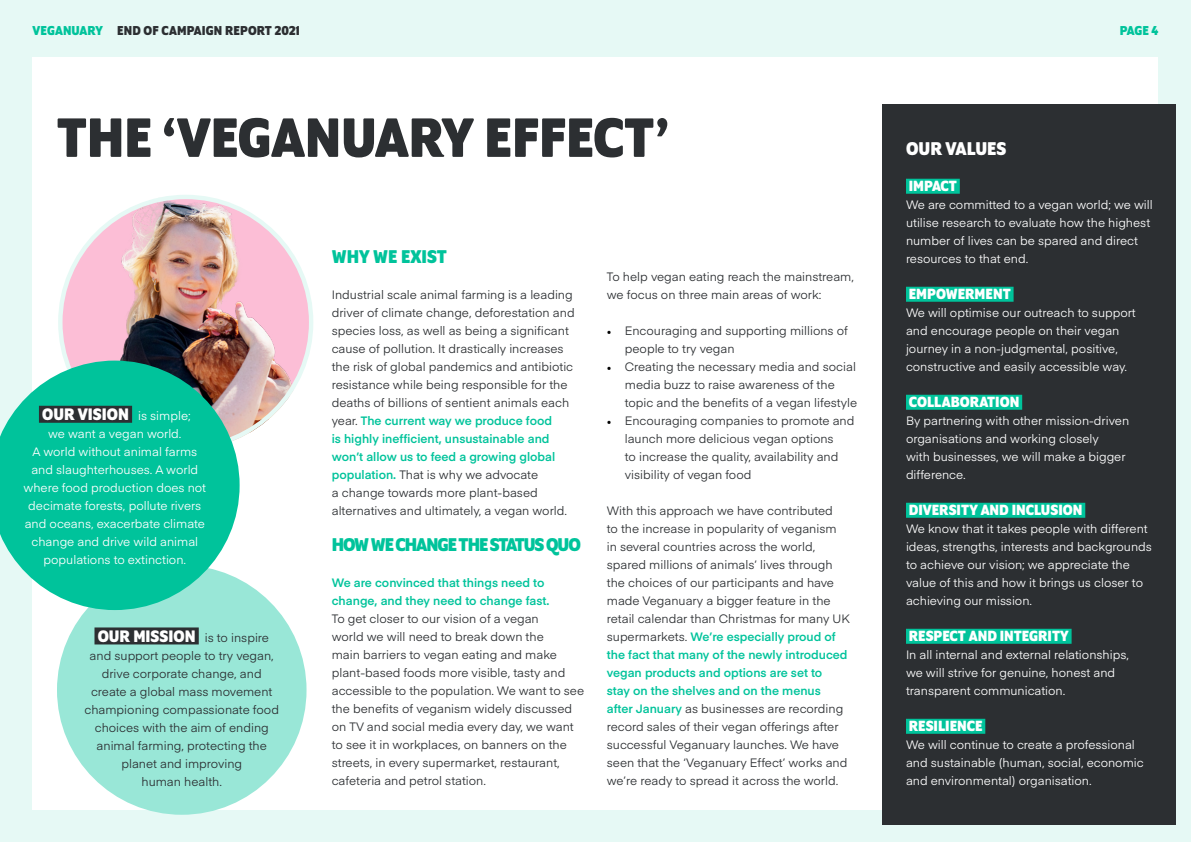
<style>
.page{position:relative;width:1191px;height:842px;background:#e6f9f5}
.page>*{position:absolute;margin:0;border:0;box-sizing:border-box;transform-origin:0 0}
.t1{font:700 60px "Program OT";color:#2c2f32}
.t2{font:700 20px "Program OT";letter-spacing:-.05em;color:#00c39b}
.t3{font:700 20px "Program OT";color:#00c39b}
.t4{font:700 20px "Program OT";color:#fff}
.t5{font:700 18px "Program OT";color:#fff}
.t6{font:700 16px "Program OT";color:#fff}
.t7{font:700 14px "Program OT";letter-spacing:.01em;color:#2c2f32}
.t8{font:700 14px "Program OT";color:#00c39b}
.t9{font:12px/18px "Eina 01";color:#2c2f32}
.t10{font:12px/18px "Eina 01";color:#fff}
.t11{font:600 12px/18px "Eina 01";color:#00c39b}
.s1{color:#00c39b}
.s2{font-family:"Eina 01";font-weight:400;font-size:12px}
.s3{font-family:"Program OT";font-weight:700;font-size:18px;color:#fff}
.s4{font-weight:600;color:#00c39b}
.s5{font-family:"Minion Pro";color:#000}
</style>
<div class="page">
<div style="left:33px;top:57px;width:1125px;height:752px;background:#fff"></div>
<div style="left:882px;top:105px;width:293px;height:720px;background:#2c2f32"></div>
<div style="left:906px;top:179px;width:53px;height:15px;background:#00c39b"></div>
<div style="left:906px;top:287px;width:107px;height:15px;background:#00c39b"></div>
<div style="left:906px;top:395px;width:116px;height:15px;background:#00c39b"></div>
<div style="left:906px;top:503px;width:179px;height:15px;background:#00c39b"></div>
<div style="left:906px;top:629px;width:165px;height:15px;background:#00c39b"></div>
<div style="left:906px;top:719px;width:79px;height:15px;background:#00c39b"></div>
<div style="left:57px;top:565px;width:249px;height:250px;background:#99e7d7;border-radius:50%"></div>
<div style="left:94px;top:627px;width:105px;height:17px;background:#2c2f32"></div>
<img style="left:58px;top:195px;width:255px;height:255px;border-radius:128px">
<svg style="left:0;top:361px;width:240px;height:249px;background:#26c4a3"></svg>
<div style="left:39px;top:406px;width:93px;height:17px;background:#2c2f32"></div>
<p class="t7" style="left:33px;top:22px;width:269px"><span class="s1">VEGANUARY</span> END OF CAMPAIGN REPORT 2021</p>
<p class="t8" style="left:1119px;top:22px;width:40px">PAGE 4</p>
<h1 class="t1" style="left:57px;top:103px;width:613px">THE ‘VEGANUARY EFFECT’</h1>
<h3 class="t5" style="left:42px;top:404px;width:150px">OUR VISION <span class="s2">is simple;</span></h3>
<p class="t10" style="left:24px;top:424px;width:184px;text-align:center">we want a vegan world.<br>A world without animal farms and slaughterhouses. A world where food production does not decimate forests, pollute rivers and oceans, exacerbate climate change and drive wild animal populations to extinction.</p>
<p class="t9" style="left:84px;top:628px;width:196px;text-align:center"><span class="s3">OUR MISSION</span> is to inspire and support people to try vegan, drive corporate change, and create a global mass movement championing compassionate food choices with the aim of ending animal farming, protecting the planet and improving<br>human health.</p>
<h2 class="t3" style="left:332px;top:245px;width:117px">WHY WE EXIST</h2>
<p class="t9" style="left:332px;top:285px;width:244px">Industrial scale animal farming is a leading driver of climate change, deforestation and species loss, as well as being a significant cause of pollution. It drastically increases the risk of global pandemics and antibiotic resistance while being responsible for the deaths of billions of sentient animals each year. <span class="s4">The current way we produce food<br>is highly inefficient, unsustainable and won’t allow us to feed a growing global population.</span> That is why we advocate<br>a change towards more plant-based alternatives and ultimately, a vegan world.</p>
<h2 class="t2" style="left:332px;top:533px;width:251px">HOW WE CHANGE THE STATUS QUO</h2>
<p class="t11" style="left:332px;top:573px;width:219px">We are convinced that things need to change, and they need to change fast.</p>
<p class="t9" style="left:332px;top:609px;width:254px">To get closer to our vision of a vegan<br>world we will need to break down the<br>main barriers to vegan eating and make plant-based foods more visible, tasty and accessible to the population. We want to see the benefits of veganism widely discussed on TV and social media every day, we want to see it in workplaces, on banners on the streets, in every supermarket, restaurant, cafeteria and petrol station.</p>
<p class="t9" style="left:607px;top:267px;width:249px">To help vegan eating reach the mainstream, we focus on three main areas of work:</p>
<p class="t9" style="left:625px;top:321px;width:224px;text-indent:-18px"><span class="s5">•</span> Encouraging and supporting millions of people to try vegan</p>
<p class="t9" style="left:625px;top:357px;width:234px;text-indent:-18px"><span class="s5">•</span> Creating the necessary media and social media buzz to raise awareness of the topic and the benefits of a vegan lifestyle</p>
<p class="t9" style="left:625px;top:411px;width:231px;text-indent:-18px"><span class="s5">•</span> Encouraging companies to promote and launch more delicious vegan options<br>to increase the quality, availability and visibility of vegan food</p>
<p class="t9" style="left:607px;top:501px;width:244px">With this approach we have contributed<br>to the increase in popularity of veganism<br>in several countries across the world, spared millions of animals’ lives through the choices of our participants and have made Veganuary a bigger feature in the retail calendar than Christmas for many UK supermarkets. <span class="s4">We’re especially proud of the fact that many of the newly introduced vegan products and options are set to<br>stay on the shelves and on the menus after January</span> as businesses are recording record sales of their vegan offerings after successful Veganuary launches. We have seen that the ‘Veganuary Effect’ works and we’re ready to spread it across the world.</p>
<h2 class="t4" style="left:906px;top:137px;width:102px">OUR VALUES</h2>
<h3 class="t6" style="left:909px;top:177px;width:50px">IMPACT</h3>
<p class="t10" style="left:906px;top:195px;width:248px">We are committed to a vegan world; we will utilise research to evaluate how the highest number of lives can be spared and direct resources to that end.</p>
<h3 class="t6" style="left:909px;top:285px;width:103px">EMPOWERMENT</h3>
<p class="t10" style="left:906px;top:303px;width:231px">We will optimise our outreach to support and encourage people on their vegan journey in a non-judgmental, positive, constructive and easily accessible way.</p>
<h3 class="t6" style="left:909px;top:393px;width:112px">COLLABORATION</h3>
<p class="t10" style="left:906px;top:411px;width:225px">By partnering with other mission-driven organisations and working closely<br>with businesses, we will make a bigger difference.</p>
<h3 class="t6" style="left:909px;top:501px;width:175px">DIVERSITY AND INCLUSION</h3>
<p class="t10" style="left:906px;top:519px;width:247px">We know that it takes people with different ideas, strengths, interests and backgrounds to achieve our vision; we appreciate the value of this and how it brings us closer to achieving our mission.</p>
<h3 class="t6" style="left:909px;top:627px;width:161px">RESPECT AND INTEGRITY</h3>
<p class="t10" style="left:906px;top:645px;width:224px">In all internal and external relationships, we will strive for genuine, honest and transparent communication.</p>
<h3 class="t6" style="left:909px;top:717px;width:75px">RESILIENCE</h3>
<p class="t10" style="left:906px;top:735px;width:239px">We will continue to create a professional and sustainable (human, social, economic and environmental) organisation.</p>
</div>
